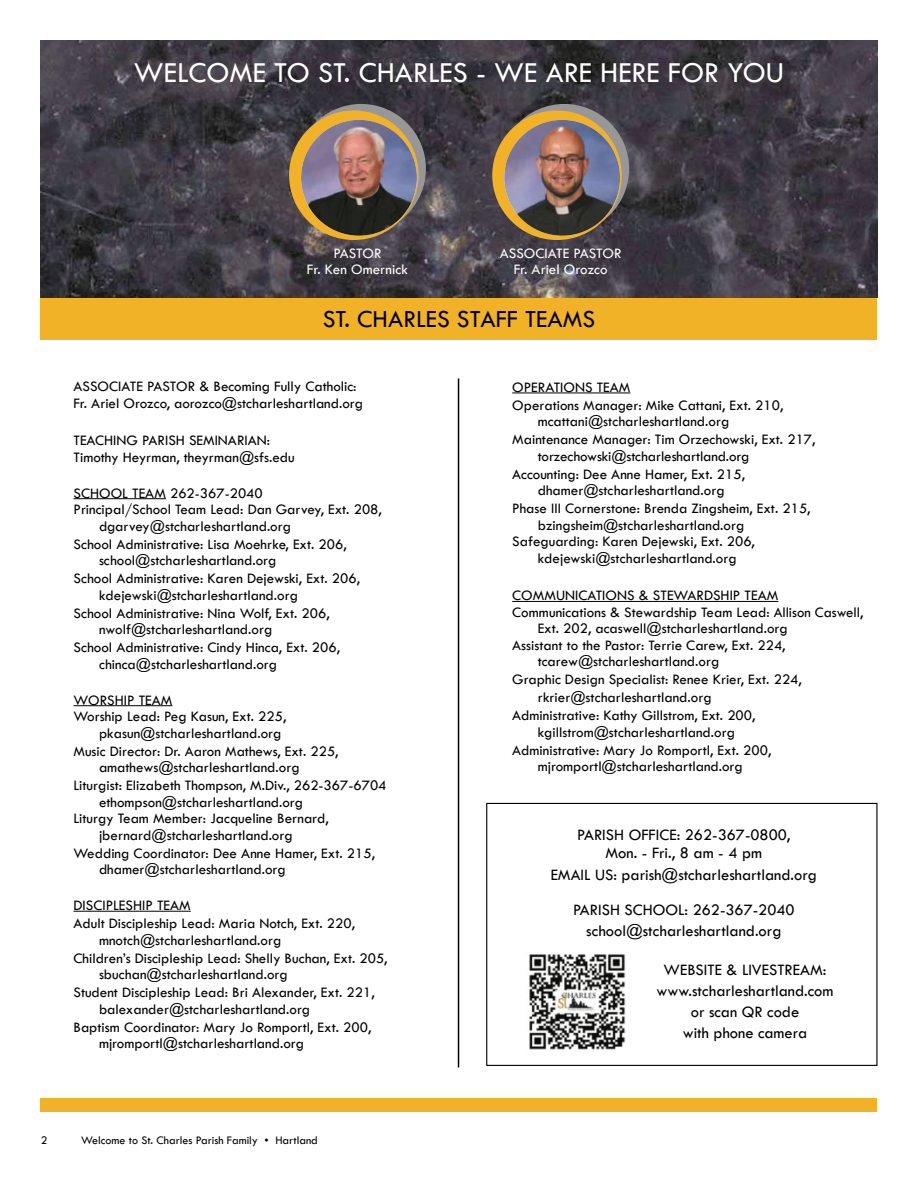
<style>
.page{position:relative;width:918px;height:1188px;background:#fff}
.page>*{position:absolute;margin:0;border:0;box-sizing:border-box;transform-origin:0 0}
.t1{font:30px "Tw Cen";color:#fff}
.t2{font:25.5px "Tw Cen";color:#000}
.t3{font:16.5px/21px "Tw Cen";color:#000;text-align:center}
.t4{font:15px/18px "Tw Cen";color:#000}
.t5{font:15px/16.5px "Tw Cen";color:#fff;text-align:center}
.t6{font:12px "Tw Cen";color:#000}
.s1{font-family:"Times New Roman"}
</style>
<div class="page">
<div style="left:40px;top:298px;width:837px;height:42px;background:#f2b228"></div>
<div style="left:40px;top:1099px;width:837px;height:13px;background:#f2b228"></div>
<hr style="left:458px;top:378px;width:1px;height:689px;background:#000">
<img style="left:41px;top:40px;width:837px;height:258px">
<div style="left:296px;top:104px;width:130px;height:129px;background:#979797;border-radius:50%"></div>
<div style="left:289px;top:110px;width:130px;height:130px;background:#f2b228;border-radius:50%"></div>
<img style="left:301px;top:120px;width:116px;height:116px;border-radius:58px">
<div style="left:500px;top:104px;width:129px;height:129px;background:#979797;border-radius:50%"></div>
<div style="left:492px;top:110px;width:130px;height:130px;background:#f2b228;border-radius:50%"></div>
<img style="left:504px;top:120px;width:116px;height:116px;border-radius:58px">
<div style="left:486px;top:803px;width:392px;height:263px;border:1px solid #000"></div>
<hr style="left:74px;top:498px;width:92px;height:1px;background:#000">
<hr style="left:74px;top:705px;width:99px;height:1px;background:#000">
<hr style="left:74px;top:911px;width:117px;height:1px;background:#000">
<hr style="left:512px;top:393px;width:119px;height:1px;background:#000">
<hr style="left:512px;top:601px;width:266px;height:1px;background:#000">
<img style="left:529px;top:954px;width:97px;height:96px">
<h1 class="t1" style="left:134px;top:54px;width:652px">WELCOME TO ST. CHARLES - WE ARE HERE FOR YOU</h1>
<p class="t5" style="left:307px;top:245px;width:103px">PASTOR<br>Fr. Ken Omernick</p>
<p class="t5" style="left:500px;top:245px;width:123px">ASSOCIATE PASTOR<br>Fr. Ariel Orozco</p>
<h2 class="t2" style="left:323px;top:304px;width:274px">ST. CHARLES STAFF TEAMS</h2>
<p class="t4" style="left:74px;top:378px;width:291px;line-height:16.5px">ASSOCIATE PASTOR &amp; Becoming Fully Catholic:<br>Fr. Ariel Orozco, aorozco@stcharleshartland.org</p>
<p class="t4" style="left:74px;top:432px;width:223px;line-height:16.5px">TEACHING PARISH SEMINARIAN:<br>Timothy Heyrman, theyrman@sfs.edu</p>
<p class="t4" style="left:74px;top:484px;width:191px">SCHOOL TEAM 262-367-2040</p>
<p class="t4" style="left:74px;top:500px;width:310px">Principal/School Team Lead: Dan Garvey, Ext. 208,</p>
<p class="t4" style="left:99px;top:517px;width:194px">dgarvey@stcharleshartland.org</p>
<p class="t4" style="left:99px;top:536px;width:249px;line-height:16.5px;text-indent:-26px">School Administrative: Lisa Moehrke, Ext. 206, school@stcharleshartland.org</p>
<p class="t4" style="left:99px;top:570px;width:263px;line-height:16.5px;text-indent:-26px">School Administrative: Karen Dejewski, Ext. 206, kdejewski@stcharleshartland.org</p>
<p class="t4" style="left:99px;top:605px;width:232px;line-height:16.5px;text-indent:-26px">School Administrative: Nina Wolf, Ext. 206, nwolf@stcharleshartland.org</p>
<p class="t4" style="left:99px;top:639px;width:243px;line-height:16.5px;text-indent:-26px">School Administrative: Cindy Hinca, Ext. 206, chinca@stcharleshartland.org</p>
<p class="t4" style="left:74px;top:691px;width:101px">WORSHIP TEAM</p>
<p class="t4" style="left:74px;top:707px;width:214px">Worship Lead: Peg Kasun, Ext. 225,</p>
<p class="t4" style="left:99px;top:724px;width:184px">pkasun@stcharleshartland.org</p>
<p class="t4" style="left:99px;top:743px;width:241px;line-height:16.5px;text-indent:-26px">Music Director: Dr. Aaron Mathews, Ext. 225, amathews@stcharleshartland.org</p>
<p class="t4" style="left:74px;top:776px;width:315px">Liturgist: Elizabeth Thompson, M.Div., 262-367-6704</p>
<p class="t4" style="left:99px;top:793px;width:206px">ethompson@stcharleshartland.org</p>
<p class="t4" style="left:74px;top:809px;width:257px">Liturgy Team Member: Jacqueline Bernard,</p>
<p class="t4" style="left:99px;top:826px;width:195px">jbernard@stcharleshartland.org</p>
<p class="t4" style="left:99px;top:845px;width:278px;line-height:16.5px;text-indent:-26px">Wedding Coordinator: Dee Anne Hamer, Ext. 215, dhamer@stcharleshartland.org</p>
<p class="t4" style="left:74px;top:896px;width:283px">DISCIPLESHIP TEAM<br>Adult Discipleship Lead: Maria Notch, Ext. 220,</p>
<p class="t4" style="left:74px;top:931px;width:316px;text-indent:26px">mnotch@stcharleshartland.org<br>Children’s Discipleship Lead: Shelly Buchan, Ext. 205,</p>
<p class="t4" style="left:74px;top:965px;width:303px;text-indent:26px">sbuchan@stcharleshartland.org<br>Student Discipleship Lead: Bri Alexander, Ext. 221,</p>
<p class="t4" style="left:74px;top:1000px;width:299px;text-indent:26px">balexander@stcharleshartland.org<br>Baptism Coordinator: Mary Jo Romportl, Ext. 200,</p>
<p class="t4" style="left:99px;top:1034px;width:207px">mjromportl@stcharleshartland.org</p>
<p class="t6" style="left:41px;top:1133px;width:8px">2</p>
<p class="t6" style="left:81px;top:1133px;width:238px">Welcome to St. Charles Parish Family <span class="s1">•</span> Hartland</p>
<p class="t4" style="left:512px;top:378px;width:273px">OPERATIONS TEAM<br>Operations Manager: Mike Cattani, Ext. 210,</p>
<p class="t4" style="left:512px;top:413px;width:305px;text-indent:26px">mcattani@stcharleshartland.org<br>Maintenance Manager: Tim Orzechowski, Ext. 217,</p>
<p class="t4" style="left:512px;top:447px;width:239px;text-indent:26px">torzechowski@stcharleshartland.org<br>Accounting: Dee Anne Hamer, Ext. 215,</p>
<p class="t4" style="left:512px;top:482px;width:300px;text-indent:26px">dhamer@stcharleshartland.org<br>Phase III Cornerstone: Brenda Zingsheim, Ext. 215,</p>
<p class="t4" style="left:538px;top:516px;width:208px">bzingsheim@stcharleshartland.org</p>
<p class="t4" style="left:512px;top:533px;width:244px">Safeguarding: Karen Dejewski, Ext. 206,</p>
<p class="t4" style="left:538px;top:549px;width:200px">kdejewski@stcharleshartland.org</p>
<p class="t4" style="left:512px;top:587px;width:268px">COMMUNICATIONS &amp; STEWARDSHIP TEAM</p>
<p class="t4" style="left:512px;top:603px;width:353px">Communications &amp; Stewardship Team Lead: Allison Caswell,</p>
<p class="t4" style="left:538px;top:620px;width:252px">Ext. 202, acaswell@stcharleshartland.org</p>
<p class="t4" style="left:512px;top:636px;width:275px">Assistant to the Pastor: Terrie Carew, Ext. 224,</p>
<p class="t4" style="left:538px;top:653px;width:183px">tcarew@stcharleshartland.org</p>
<p class="t4" style="left:512px;top:671px;width:291px">Graphic Design Specialist: Renee Krier, Ext. 224,</p>
<p class="t4" style="left:538px;top:689px;width:175px">rkrier@stcharleshartland.org</p>
<p class="t4" style="left:512px;top:707px;width:245px">Administrative: Kathy Gillstrom, Ext. 200,</p>
<p class="t4" style="left:512px;top:723px;width:261px;text-indent:26px">kgillstrom@stcharleshartland.org<br>Administrative: Mary Jo Romportl, Ext. 200,</p>
<p class="t4" style="left:538px;top:758px;width:207px">mjromportl@stcharleshartland.org</p>
<p class="t3" style="left:577px;top:825px;width:215px;line-height:18px">PARISH OFFICE: 262-367-0800,<br>Mon. - Fri., 8 am - 4 pm</p>
<p class="t3" style="left:551px;top:858px;width:268px;line-height:34.5px">EMAIL US: parish@stcharleshartland.org<br>PARISH SCHOOL: 262-367-2040</p>
<p class="t3" style="left:586px;top:920px;width:197px">school@stcharleshartland.org</p>
<p class="t3" style="left:656px;top:959px;width:179px">WEBSITE &amp; LIVESTREAM: www.stcharleshartland.com or scan QR code<br>with phone camera</p>
</div>
